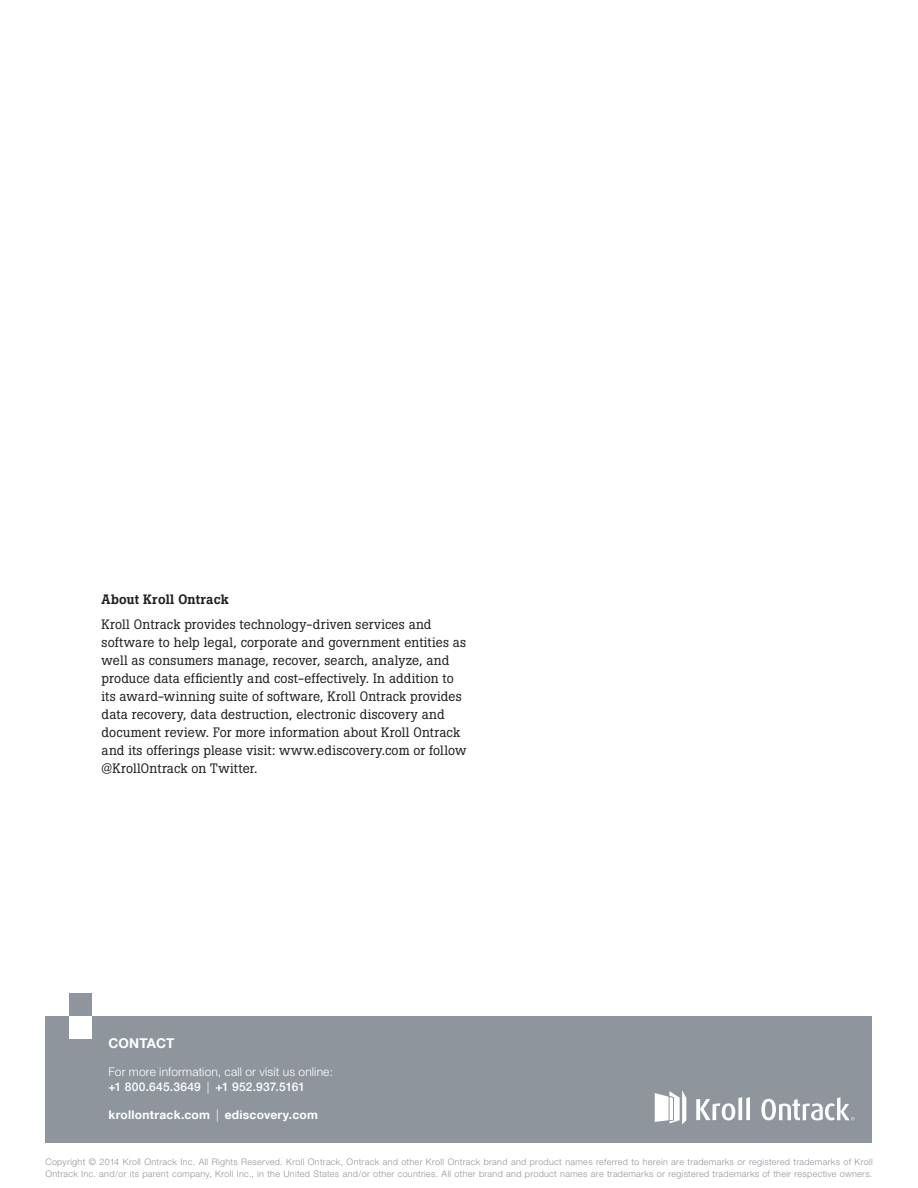
<style>
.page{position:relative;width:918px;height:1188px;background:#fff}
.page>*{position:absolute;margin:0;border:0;box-sizing:border-box;transform-origin:0 0}
.Pull_Quote{font:13.5px/18px "Boton BQ";letter-spacing:.01em;color:#231f20}
.Pull_Quote-2{font:500 13.5px "Boton BQ";letter-spacing:.015em;color:#231f20}
.Contact_Header{font:700 13.5px "Helvetica Neue LT";letter-spacing:.01em;color:#fff}
.Contact_Info{font:300 12px/15px "Helvetica Neue";letter-spacing:.015em;color:#fff}
.URL{font:700 12px "Helvetica Neue LT";letter-spacing:.02em;color:#fff}
.Disclaimer_and_Copyr{font:300 9px/12px "Helvetica Neue";letter-spacing:.035em;color:#8f959d}
.s1{font-family:"Helvetica Neue LT Std";font-weight:500}
.s2{font-family:"Helvetica Neue";font-weight:300}
</style>
<div class="page">
<div style="left:46px;top:1016px;width:826px;height:126px;background:#8f959d"></div>
<div style="left:69px;top:993px;width:23px;height:23px;background:#8f959d"></div>
<div style="left:69px;top:1016px;width:23px;height:23px;background:#fff"></div>
<svg style="left:696px;top:1097px;width:54px;height:23px"></svg>
<svg style="left:761px;top:1097px;width:94px;height:23px"></svg>
<svg style="left:655px;top:1090px;width:31px;height:34px"></svg>
<p class="Pull_Quote-2" style="left:102px;top:592px;width:129px">About Kroll Ontrack</p>
<p class="Pull_Quote" style="left:102px;top:615px;width:366px">Kroll Ontrack provides technology-driven services and software to help legal, corporate and government entities as well as consumers manage, recover, search, analyze, and produce data efficiently and cost-effectively. In addition to its award-winning suite of software, Kroll Ontrack provides data recovery, data destruction, electronic discovery and document review. For more information about Kroll Ontrack and its offerings please visit: www.ediscovery.com or follow @KrollOntrack on Twitter.</p>
<p class="Contact_Header" style="left:108px;top:1034px;width:67px">CONTACT</p>
<p class="Contact_Info" style="left:108px;top:1064px;width:226px">For more information, call or visit us online: <span class="s1">+1 800.645.3649</span> | <span class="s1">+1 952.937.5161</span></p>
<p class="URL" style="left:108px;top:1107px;width:211px">krollontrack.com <span class="s2">|</span> ediscovery.com</p>
<p class="Disclaimer_and_Copyr" style="left:45px;top:1156px;width:829px">Copyright © 2014 Kroll Ontrack Inc. All Rights Reserved. Kroll Ontrack, Ontrack and other Kroll Ontrack brand and product names referred to herein are trademarks or registered trademarks of Kroll<br>Ontrack Inc. and/or its parent company, Kroll Inc., in the United States and/or other countries. All other brand and product names are trademarks or registered trademarks of their respective owners.</p>
</div>
